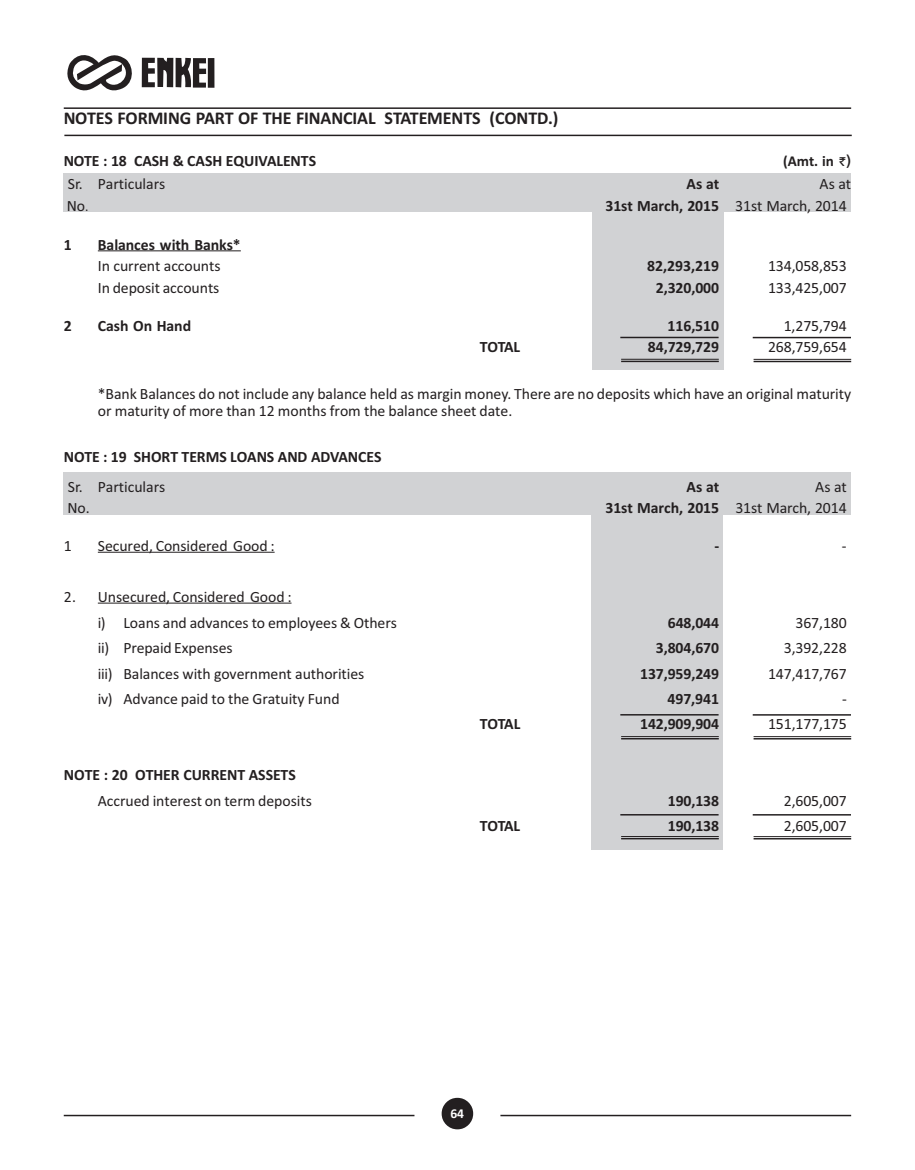
<style>
.page{position:relative;width:915px;height:1170px;background:#fff}
.page>*{position:absolute;margin:0;border:0;box-sizing:border-box;transform-origin:0 0}
.t1{font:18px "TTB2 AEO00";letter-spacing:-.005em;color:#231f20}
.t2{font:15.75px/17px "TTB2 D1 O00";letter-spacing:-.005em;color:#231f20}
.t3{font:15.75px "TTB2 D4 O00";letter-spacing:-.005em;color:#231f20}
.t4{font:15px "TTB2 B5 O00";color:#231f20}
.t5{font:13.5px "TTB2 AAO00";color:#fff}
.s1{font-family:"TTB2 BBO00";font-size:12px}
.s2{font-family:"TTB2 BEO00"}
.s3{font-family:"TTB2 ACO00";font-size:13.5px}
.s4{font-family:"TTB2 D1 O00"}
</style>
<div class="page">
<hr style="left:64px;top:135px;width:787px;height:1px;background:#231f20">
<hr style="left:64px;top:1114px;width:350px;height:2px;background:#231f20">
<svg style="left:441px;top:1097px;width:32px;height:32px"></svg>
<hr style="left:500px;top:1114px;width:350px;height:2px;background:#231f20">
<hr style="left:64px;top:107px;width:786px;height:2px;background:#231f20">
<svg style="left:67px;top:55px;width:65px;height:35px"></svg>
<div style="left:208px;top:58px;width:6px;height:30px;background:#231f20"></div>
<svg style="left:142px;top:58px;width:64px;height:30px"></svg>
<div style="left:64px;top:472px;width:786px;height:42px;background:#d1d2d4"></div>
<div style="left:591px;top:513px;width:131px;height:336px;background:#d1d2d4"></div>
<div style="left:64px;top:173px;width:786px;height:39px;background:#d1d2d4"></div>
<div style="left:592px;top:210px;width:131px;height:160px;background:#d1d2d4"></div>
<hr style="left:98px;top:250px;width:143px;height:1px;background:#231f20">
<hr style="left:98px;top:552px;width:176px;height:1px;background:#231f20">
<hr style="left:98px;top:603px;width:193px;height:1px;background:#231f20">
<hr style="left:621px;top:359px;width:97px;height:1px;background:#231f20">
<hr style="left:621px;top:360px;width:97px;height:2px;background:#231f20">
<hr style="left:620px;top:337px;width:98px;height:1px;background:#231f20">
<hr style="left:753px;top:359px;width:97px;height:1px;background:#231f20">
<hr style="left:753px;top:361px;width:97px;height:1px;background:#231f20">
<hr style="left:752px;top:337px;width:98px;height:1px;background:#231f20">
<hr style="left:621px;top:836px;width:97px;height:1px;background:#231f20">
<hr style="left:621px;top:837px;width:97px;height:2px;background:#231f20">
<hr style="left:620px;top:814px;width:98px;height:1px;background:#231f20">
<hr style="left:753px;top:836px;width:97px;height:1px;background:#231f20">
<hr style="left:753px;top:838px;width:97px;height:1px;background:#231f20">
<hr style="left:752px;top:814px;width:98px;height:1px;background:#231f20">
<hr style="left:621px;top:736px;width:97px;height:1px;background:#231f20">
<hr style="left:621px;top:738px;width:97px;height:1px;background:#231f20">
<hr style="left:620px;top:714px;width:98px;height:1px;background:#231f20">
<hr style="left:753px;top:736px;width:97px;height:1px;background:#231f20">
<hr style="left:753px;top:738px;width:97px;height:1px;background:#231f20">
<hr style="left:752px;top:714px;width:98px;height:1px;background:#231f20">
<p class="t1" style="left:64px;top:112px;width:496px">NOTES FORMING PART OF THE FINANCIAL STATEMENTS (CONTD.)</p>
<p class="t3" style="left:64px;top:155px;width:254px">NOTE : 18 CASH &amp; CASH EQUIVALENTS</p>
<p class="t4" style="left:783px;top:156px;width:69px">(Amt. in <span class="s1">`</span><span class="s2">)</span></p>
<p class="t2" style="left:68px;top:176px;width:99px">Sr. Particulars</p>
<p class="t3" style="left:686px;top:178px;width:34px">As at</p>
<p class="t2" style="left:819px;top:176px;width:33px">As at</p>
<p class="t2" style="left:67px;top:199px;width:23px">No<span class="s3">.</span></p>
<p class="t3" style="left:605px;top:200px;width:243px">31st March, 2015 <span class="s4">31st March, 2014</span></p>
<p class="t3" style="left:64px;top:239px;width:9px">1</p>
<p class="t3" style="left:98px;top:239px;width:144px">Balances with Banks*</p>
<p class="t2" style="left:98px;top:259px;width:124px">In current accounts</p>
<p class="t3" style="left:647px;top:261px;width:73px">82,293,219</p>
<p class="t2" style="left:767px;top:259px;width:80px">134,058,853</p>
<p class="t2" style="left:98px;top:280px;width:123px">In deposit accounts</p>
<p class="t3" style="left:655px;top:282px;width:65px">2,320,000</p>
<p class="t2" style="left:767px;top:280px;width:80px">133,425,007</p>
<p class="t3" style="left:64px;top:320px;width:9px">2</p>
<p class="t3" style="left:98px;top:320px;width:95px">Cash On Hand</p>
<p class="t3" style="left:667px;top:320px;width:53px">116,510</p>
<p class="t2" style="left:783px;top:318px;width:64px">1,275,794</p>
<p class="t3" style="left:479px;top:341px;width:42px">TOTAL</p>
<p class="t3" style="left:647px;top:341px;width:73px">84,729,729</p>
<p class="t2" style="left:767px;top:339px;width:80px">268,759,654</p>
<p class="t2" style="left:98px;top:386px;width:754px">*Bank Balances do not include any balance held as margin money. There are no deposits which have an original maturity or maturity of more than 12 months from the balance sheet date.</p>
<p class="t3" style="left:64px;top:451px;width:319px">NOTE : 19 SHORT TERMS LOANS AND ADVANCES</p>
<p class="t2" style="left:68px;top:479px;width:99px">Sr. Particulars</p>
<p class="t3" style="left:686px;top:481px;width:34px">As at</p>
<p class="t2" style="left:815px;top:479px;width:33px">As at</p>
<p class="t2" style="left:67px;top:501px;width:24px">No.</p>
<p class="t3" style="left:605px;top:502px;width:243px">31st March, 2015 <span class="s4">31st March, 2014</span></p>
<p class="t2" style="left:64px;top:539px;width:9px">1</p>
<p class="t2" style="left:98px;top:539px;width:178px">Secured, Considered Good :</p>
<p class="t3" style="left:714px;top:541px;width:6px">-</p>
<p class="t2" style="left:841px;top:539px;width:6px">-</p>
<p class="t2" style="left:98px;top:585px;width:300px;line-height:25.3px;text-indent:-34px">2. Unsecured, Considered Good :<br>i) Loans and advances to employees &amp; Others</p>
<p class="t3" style="left:667px;top:617px;width:53px">648,044</p>
<p class="t2" style="left:795px;top:615px;width:53px">367,180</p>
<p class="t2" style="left:98px;top:640px;width:136px">ii) Prepaid Expenses</p>
<p class="t3" style="left:655px;top:642px;width:65px">3,804,670</p>
<p class="t2" style="left:783px;top:640px;width:64px">3,392,228</p>
<p class="t2" style="left:98px;top:666px;width:268px">iii) Balances with government authorities</p>
<p class="t3" style="left:640px;top:668px;width:80px">137,959,249</p>
<p class="t2" style="left:767px;top:666px;width:80px">147,417,767</p>
<p class="t2" style="left:98px;top:691px;width:243px">iv) Advance paid to the Gratuity Fund</p>
<p class="t3" style="left:667px;top:693px;width:53px">497,941</p>
<p class="t2" style="left:841px;top:691px;width:6px">-</p>
<p class="t3" style="left:479px;top:718px;width:42px">TOTAL</p>
<p class="t3" style="left:640px;top:718px;width:80px">142,909,904</p>
<p class="t2" style="left:767px;top:717px;width:80px">151,177,175</p>
<p class="t3" style="left:64px;top:769px;width:233px">NOTE : 20 OTHER CURRENT ASSETS</p>
<p class="t2" style="left:98px;top:793px;width:215px">Accrued interest on term deposits</p>
<p class="t3" style="left:667px;top:795px;width:53px">190,138</p>
<p class="t2" style="left:783px;top:793px;width:64px">2,605,007</p>
<p class="t3" style="left:479px;top:820px;width:42px">TOTAL</p>
<p class="t3" style="left:667px;top:820px;width:53px">190,138</p>
<p class="t2" style="left:783px;top:818px;width:64px">2,605,007</p>
<p class="t5" style="left:450px;top:1108px;width:15px">64</p>
</div>
